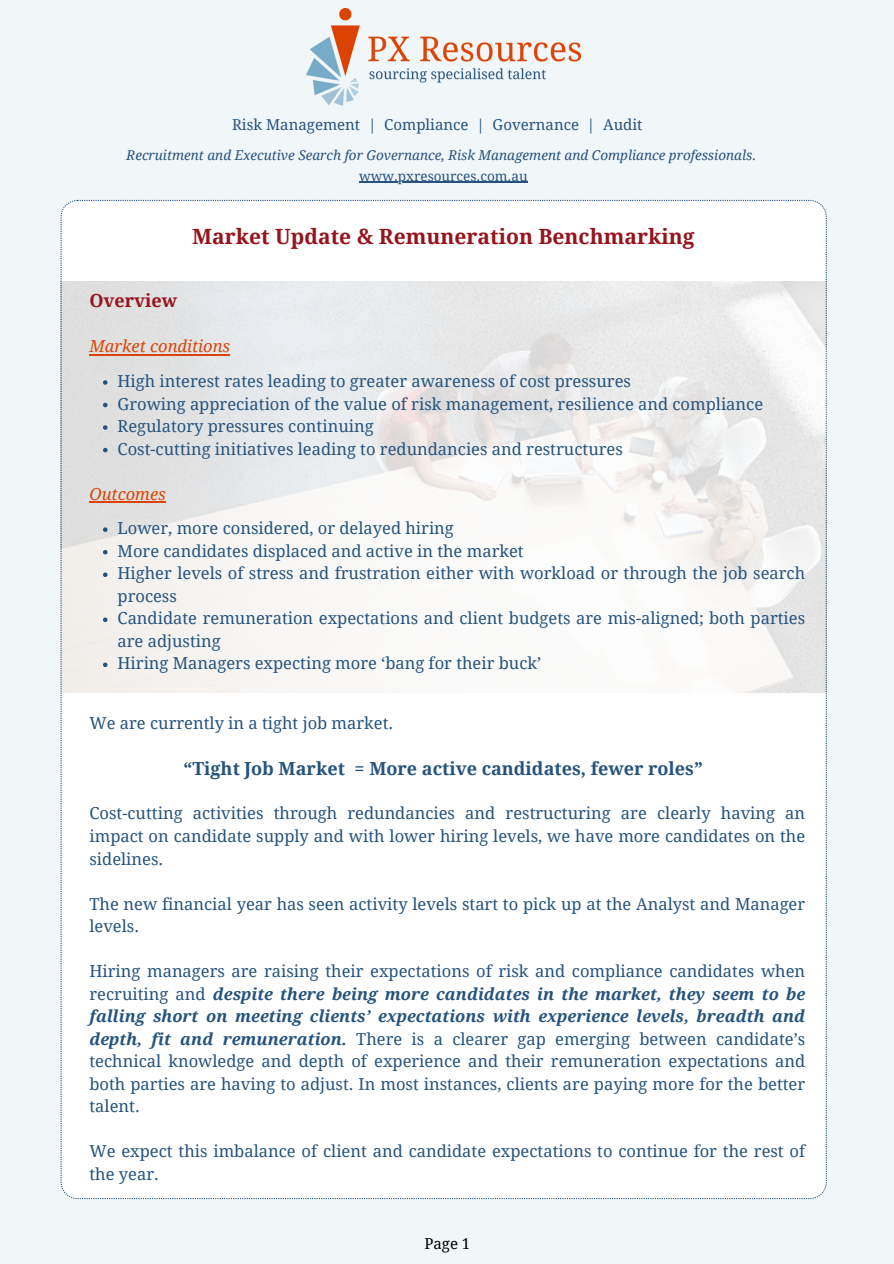
<style>
.page{position:relative;width:894px;height:1264px;background:#fff}
.page>*{position:absolute;margin:0;border:0;box-sizing:border-box;transform-origin:0 0}
.t1{font:700 21px "Droid Serif";color:#96141c}
.t2{font:700 18px "Droid Serif";color:#25537d}
.t3{font:700 18px "Droid Serif";color:#96141c}
.t4{font:16.5px/22.5px "Droid Serif";color:#25537d}
.t5{font:italic 16.5px "Droid Serif";color:#dc4405}
.t6{font:15px "Droid Serif";color:#25537d}
.t7{font:15px "Droid Serif";color:#000}
.t8{font:italic 13.5px "Droid Serif";color:#25537d}
.t9{font:13.5px "Droid Serif";color:#25537d}
.s1{font-weight:700;font-style:italic}
</style>
<div class="page">
<div style="left:0;top:0;width:893px;height:1263px;background:#f1f6f9"></div>
<div style="left:61px;top:200px;width:765px;height:999px;background:#fff"></div>
<img style="left:306px;top:9px;width:274px;height:97px">
<hr style="left:359px;top:181px;width:168px;height:2px;background:#25537d">
<img style="left:61px;top:281px;width:765px;height:411px">
<svg style="left:103px;top:380px;width:4px;height:5px"></svg>
<svg style="left:103px;top:403px;width:4px;height:4px"></svg>
<svg style="left:103px;top:425px;width:4px;height:5px"></svg>
<svg style="left:103px;top:448px;width:4px;height:4px"></svg>
<svg style="left:103px;top:527px;width:4px;height:5px"></svg>
<svg style="left:103px;top:550px;width:4px;height:4px"></svg>
<svg style="left:103px;top:572px;width:4px;height:5px"></svg>
<svg style="left:103px;top:617px;width:4px;height:5px"></svg>
<svg style="left:103px;top:662px;width:4px;height:5px"></svg>
<hr style="left:89px;top:354px;width:141px;height:1px;background:#dc4405">
<hr style="left:89px;top:501px;width:77px;height:1px;background:#dc4405">
<p class="t6" style="left:232px;top:116px;width:412px">Risk Management | Compliance | Governance | Audit</p>
<p class="t8" style="left:126px;top:147px;width:631px">Recruitment and Executive Search for Governance, Risk Management and Compliance professionals.</p>
<p class="t9" style="left:359px;top:168px;width:170px">www.pxresources.com.au</p>
<p class="t1" style="left:192px;top:225px;width:503px">Market Update &amp; Remuneration Benchmarking</p>
<p class="t3" style="left:89px;top:291px;width:89px">Overview</p>
<p class="t5" style="left:89px;top:337px;width:142px">Market conditions</p>
<p class="t4" style="left:117px;top:370px;width:514px">High interest rates leading to greater awareness of cost pressures</p>
<p class="t4" style="left:117px;top:392px;width:647px">Growing appreciation of the value of risk management, resilience and compliance</p>
<p class="t4" style="left:117px;top:415px;width:257px">Regulatory pressures continuing</p>
<p class="t4" style="left:117px;top:437px;width:506px">Cost-cutting initiatives leading to redundancies and restructures</p>
<p class="t5" style="left:89px;top:484px;width:78px">Outcomes</p>
<p class="t4" style="left:117px;top:517px;width:337px">Lower, more considered, or delayed hiring</p>
<p class="t4" style="left:117px;top:539px;width:407px">More candidates displaced and active in the market</p>
<p class="t4" style="left:117px;top:562px;width:689px">Higher levels of stress and frustration either with workload or through the job search process</p>
<p class="t4" style="left:117px;top:607px;width:689px">Candidate remuneration expectations and client budgets are mis-aligned; both parties are adjusting</p>
<p class="t4" style="left:117px;top:652px;width:425px">Hiring Managers expecting more ‘bang for their buck’</p>
<p class="t4" style="left:89px;top:712px;width:305px">We are currently in a tight job market.</p>
<p class="t2" style="left:184px;top:758px;width:520px">“Tight Job Market = More active candidates, fewer roles”</p>
<p class="t4" style="left:89px;top:802px;width:717px;text-align:justify">Cost-cutting activities through redundancies and restructuring are clearly having an impact on candidate supply and with lower hiring levels, we have more candidates on the sidelines.</p>
<p class="t4" style="left:89px;top:892px;width:717px">The new financial year has seen activity levels start to pick up at the Analyst and Manager levels.</p>
<p class="t4" style="left:89px;top:960px;width:717px;text-align:justify">Hiring managers are raising their expectations of risk and compliance candidates when recruiting and <span class="s1">despite there being more candidates in the market, they seem to be falling short on meeting clients’ expectations with experience levels, breadth and depth, fit and remuneration.</span> There is a clearer gap emerging between candidate’s technical knowledge and depth of experience and their remuneration expectations and both parties are having to adjust. In most instances, clients are paying more for the better talent.</p>
<p class="t4" style="left:89px;top:1140px;width:717px">We expect this imbalance of client and candidate expectations to continue for the rest of the year.</p>
<p class="t7" style="left:424px;top:1234px;width:47px">Page 1</p>
</div>
